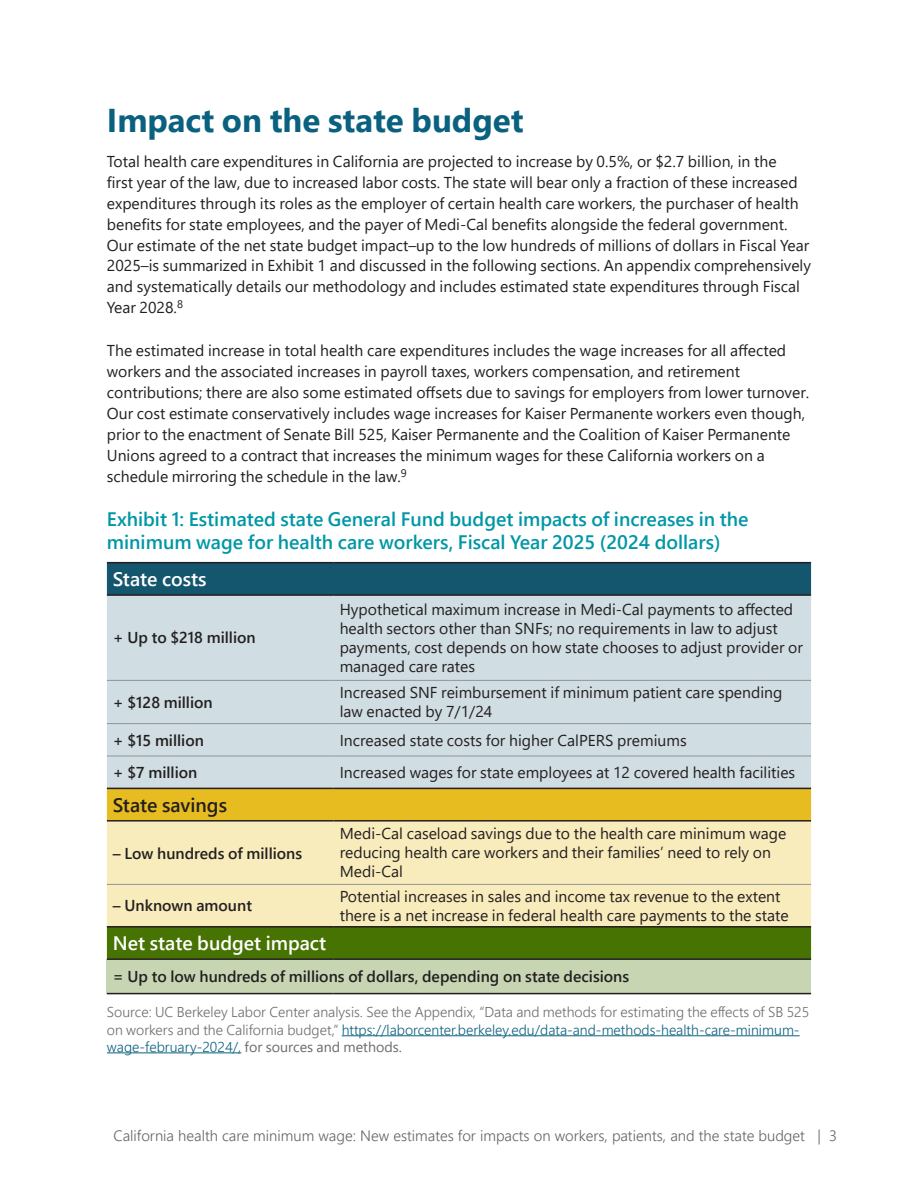
<style>
.page{position:relative;width:918px;height:1188px;background:#fff}
.page>*{position:absolute;margin:0;border:0;box-sizing:border-box;transform-origin:0 0}
.header_2{font:700 33px "Segoe UI";color:#0a617f}
.Exhibit_titles{font:600 19.5px/23.4px "Segoe UI";color:#0197a7}
.table_content{font:600 19.5px "Segoe UI";color:#fff}
.table_content-2{font:600 19.5px "Segoe UI";color:#231f20}
.table_content-3{font:15.75px/21px "Segoe UI";color:#231f20}
.table_content-4{font:600 15.75px "Segoe UI";color:#231f20}
.t1{font:300 15px "Segoe UI";color:#636366}
.source_info{font:300 14.25px/17.1px "Segoe UI";color:#6b6c6f}
.s1{color:#0a617f}
.s2{font-weight:400}
</style>
<div class="page">
<hr style="left:342px;top:1035px;width:458px;height:1px;background:#0a617f">
<hr style="left:107px;top:1052px;width:134px;height:1px;background:#0a617f">
<div style="left:107px;top:563px;width:704px;height:31px;background:#14566e"></div>
<div style="left:107px;top:596px;width:704px;height:192px;background:#d0dde2"></div>
<div style="left:107px;top:789px;width:704px;height:31px;background:#e6bc21"></div>
<div style="left:107px;top:822px;width:704px;height:104px;background:#f8ebbc"></div>
<div style="left:107px;top:928px;width:704px;height:30px;background:#467302"></div>
<div style="left:107px;top:959px;width:704px;height:35px;background:#c8d5b3"></div>
<hr style="left:107px;top:562px;width:227px;height:1px;background:#231f20">
<hr style="left:334px;top:562px;width:477px;height:1px;background:#231f20">
<hr style="left:107px;top:594px;width:227px;height:2px;background:#231f20">
<hr style="left:334px;top:594px;width:477px;height:2px;background:#231f20">
<hr style="left:107px;top:788px;width:227px;height:1px;background:#231f20">
<hr style="left:334px;top:788px;width:477px;height:1px;background:#231f20">
<hr style="left:107px;top:820px;width:227px;height:2px;background:#231f20">
<hr style="left:334px;top:820px;width:477px;height:2px;background:#231f20">
<hr style="left:107px;top:926px;width:227px;height:2px;background:#231f20">
<hr style="left:334px;top:926px;width:477px;height:2px;background:#231f20">
<hr style="left:107px;top:958px;width:227px;height:2px;background:#231f20">
<hr style="left:334px;top:958px;width:477px;height:2px;background:#231f20">
<hr style="left:107px;top:884px;width:227px;height:1px;background:#939598">
<hr style="left:334px;top:884px;width:477px;height:1px;background:#939598">
<hr style="left:107px;top:680px;width:227px;height:1px;background:#939598">
<hr style="left:334px;top:680px;width:477px;height:1px;background:#939598">
<hr style="left:107px;top:723px;width:227px;height:1px;background:#939598">
<hr style="left:334px;top:723px;width:477px;height:1px;background:#939598">
<hr style="left:107px;top:756px;width:227px;height:1px;background:#939598">
<hr style="left:334px;top:756px;width:477px;height:1px;background:#939598">
<hr style="left:107px;top:993px;width:227px;height:1px;background:#231f20">
<hr style="left:334px;top:993px;width:477px;height:1px;background:#231f20">
<h2 class="header_2" style="left:107px;top:89px;width:418px">Impact on the state budget</h2>
<p class="table_content-3" style="left:107px;top:149px;width:706px">Total health care expenditures in California are projected to increase by 0.5%, or $2.7 billion, in the<br>first year of the law, due to increased labor costs. The state will bear only a fraction of these increased expenditures through its roles as the employer of certain health care workers, the purchaser of health benefits for state employees, and the payer of Medi-Cal benefits alongside the federal government.<br>Our estimate of the net state budget impact–up to the low hundreds of millions of dollars in Fiscal Year 2025–is summarized in Exhibit 1 and discussed in the following sections. An appendix comprehensively and systematically details our methodology and includes estimated state expenditures through Fiscal Year 2028.<sup>8</sup></p>
<p class="table_content-3" style="left:107px;top:339px;width:704px">The estimated increase in total health care expenditures includes the wage increases for all affected workers and the associated increases in payroll taxes, workers compensation, and retirement contributions; there are also some estimated offsets due to savings for employers from lower turnover.<br>Our cost estimate conservatively includes wage increases for Kaiser Permanente workers even though, prior to the enactment of Senate Bill 525, Kaiser Permanente and the Coalition of Kaiser Permanente Unions agreed to a contract that increases the minimum wages for these California workers on a schedule mirroring the schedule in the law.<sup>9</sup></p>
<p class="Exhibit_titles" style="left:107px;top:506px;width:643px">Exhibit 1: Estimated state General Fund budget impacts of increases in the minimum wage for health care workers, Fiscal Year 2025 (2024 dollars)</p>
<p class="table_content" style="left:113px;top:561px;width:95px">State costs</p>
<p class="table_content-4" style="left:113px;top:623px;width:144px">+ Up to $218 million</p>
<p class="table_content-3" style="left:340px;top:599px;width:465px;line-height:18.9px">Hypothetical maximum increase in Medi-Cal payments to affected health sectors other than SNFs; no requirements in law to adjust payments, cost depends on how state chooses to adjust provider or managed care rates</p>
<p class="table_content-4" style="left:113px;top:687px;width:101px">+ $128 million</p>
<p class="table_content-3" style="left:340px;top:682px;width:444px;line-height:18.9px">Increased SNF reimbursement if minimum patient care spending law enacted by 7/1/24</p>
<p class="table_content-4" style="left:113px;top:725px;width:93px">+ $15 million</p>
<p class="table_content-3" style="left:340px;top:728px;width:349px">Increased state costs for higher CalPERS premiums</p>
<p class="table_content-4" style="left:113px;top:757px;width:86px">+ $7 million</p>
<p class="table_content-3" style="left:340px;top:760px;width:457px">Increased wages for state employees at 12 covered health facilities</p>
<p class="table_content-2" style="left:113px;top:786px;width:116px">State savings</p>
<p class="table_content-4" style="left:113px;top:838px;width:191px">– Low hundreds of millions</p>
<p class="table_content-3" style="left:340px;top:823px;width:448px;line-height:18.9px">Medi-Cal caseload savings due to the health care minimum wage reducing health care workers and their families’ need to rely on<br>Medi-Cal</p>
<p class="table_content-4" style="left:113px;top:891px;width:141px">– Unknown amount</p>
<p class="table_content-3" style="left:340px;top:885px;width:451px;line-height:18.9px">Potential increases in sales and income tax revenue to the extent there is a net increase in federal health care payments to the state</p>
<p class="table_content" style="left:113px;top:925px;width:215px">Net state budget impact</p>
<p class="table_content-4" style="left:113px;top:962px;width:518px">= Up to low hundreds of millions of dollars, depending on state decisions</p>
<p class="source_info" style="left:107px;top:1002px;width:704px">Source: UC Berkeley Labor Center analysis. See the Appendix, “Data and methods for estimating the effects of SB 525 on workers and the California budget,” <span class="s1">https://laborcenter.berkeley.edu/data-and-methods-health-care-minimum&shy;wage-february-2024/,</span> <span class="s2">for sources and methods.</span></p>
<p class="t1" style="left:113px;top:1122px;width:725px">California health care minimum wage: New estimates for impacts on workers, patients, and the state budget | 3</p>
</div>
